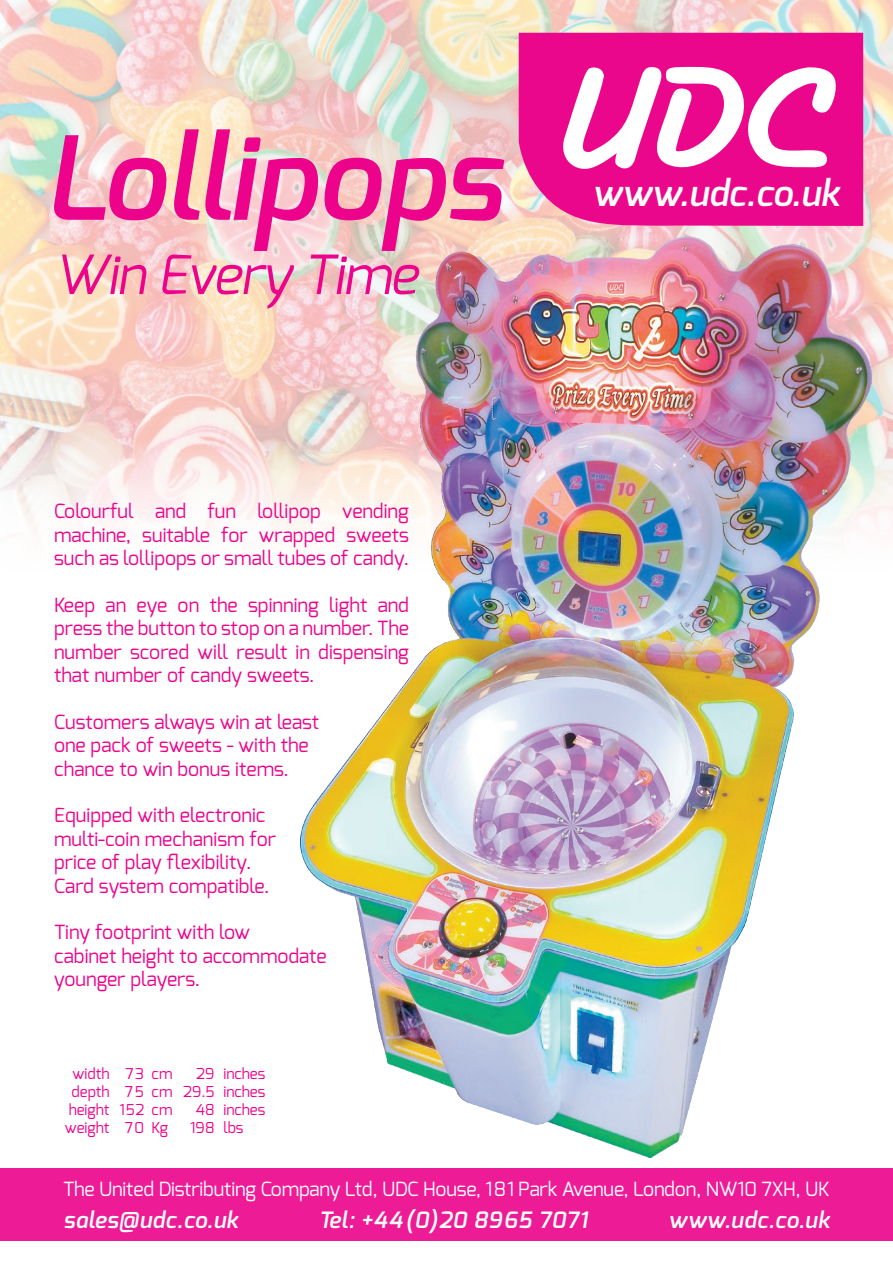
<style>
.page{position:relative;width:893px;height:1263px;background:#fff}
.page>*{position:absolute;margin:0;border:0;box-sizing:border-box;transform-origin:0 0}
.t1{font:italic 54px "Exo";letter-spacing:-.02em;color:#ed028c}
.Product_Description{font:italic 600 36px "Exo";color:#fff}
.Product_Description-2{font:italic 600 22.5px "Exo";letter-spacing:.025em;color:#fff}
.Product_Description-3{font:19.5px/23.4px "Exo";color:#ed028c;text-align:justify}
.Product_Description-4{font:19.5px "Exo";letter-spacing:-.01em;color:#fff}
.Product_Dimensions_W{font:15px "Exo";color:#ed028c}
</style>
<div class="page">
<img style="left:0;top:0;width:892px;height:531px">
<img style="left:300px;top:237px;width:572px;height:920px">
<svg style="left:52px;top:129px;width:452px;height:122px;background:#f197b8"></svg>
<div style="left:0;top:1168px;width:893px;height:73px;background:#ee1b97"></div>
<svg style="left:519px;top:33px;width:344px;height:193px;background:#eb148e"></svg>
<svg style="left:558px;top:65px;width:280px;height:109px"></svg>
<p class="t1" style="left:54px;top:240px;width:366px">Win Every Time</p>
<p class="Product_Description-3" style="left:54px;top:499px;width:357px">Colourful and fun lollipop vending machine, suitable for wrapped sweets such as lollipops or small tubes of candy.</p>
<p class="Product_Description-3" style="left:54px;top:593px;width:357px">Keep an eye on the spinning light and press the button to stop on a number. The number scored will result in dispensing that number of candy sweets.</p>
<p class="Product_Description-3" style="left:54px;top:710px;width:267px">Customers always win at least</p>
<p class="Product_Description-3" style="left:54px;top:733px;width:256px">one pack of sweets - with the</p>
<p class="Product_Description-3" style="left:54px;top:757px;width:236px">chance to win bonus items.</p>
<p class="Product_Description-3" style="left:54px;top:803px;width:213px">Equipped with electronic</p>
<p class="Product_Description-3" style="left:54px;top:827px;width:224px">multi-coin mechanism for</p>
<p class="Product_Description-3" style="left:54px;top:850px;width:199px">price of play flexibility.</p>
<p class="Product_Description-3" style="left:54px;top:874px;width:217px">Card system compatible.</p>
<p class="Product_Description-3" style="left:54px;top:920px;width:198px">Tiny footprint with low</p>
<p class="Product_Description-3" style="left:54px;top:944px;width:274px">cabinet height to accommodate</p>
<p class="Product_Description-3" style="left:54px;top:967px;width:148px">younger players.</p>
<p class="Product_Dimensions_W" style="left:72px;top:1064px;width:102px">width 73 cm</p>
<p class="Product_Dimensions_W" style="left:196px;top:1064px;width:71px">29 inches</p>
<p class="Product_Dimensions_W" style="left:71px;top:1082px;width:195px">depth 75 cm 29.5 inches</p>
<p class="Product_Dimensions_W" style="left:69px;top:1100px;width:105px">height 152 cm</p>
<p class="Product_Dimensions_W" style="left:196px;top:1100px;width:71px">48 inches</p>
<p class="Product_Dimensions_W" style="left:65px;top:1118px;width:105px">weight 70 Kg</p>
<p class="Product_Dimensions_W" style="left:190px;top:1118px;width:55px">198 lbs</p>
<p class="Product_Description" style="left:592px;top:170px;width:248px">www.udc.co.uk</p>
<p class="Product_Description-4" style="left:63px;top:1177px;width:768px">The United Distributing Company Ltd, UDC House, 181 Park Avenue, London, NW10 7XH, UK</p>
<p class="Product_Description-2" style="left:64px;top:1205px;width:176px">sales@udc.co.uk</p>
<p class="Product_Description-2" style="left:319px;top:1205px;width:270px">Tel: +44 (0)20 8965 7071</p>
<p class="Product_Description-2" style="left:668px;top:1205px;width:162px">www.udc.co.uk</p>
</div>
